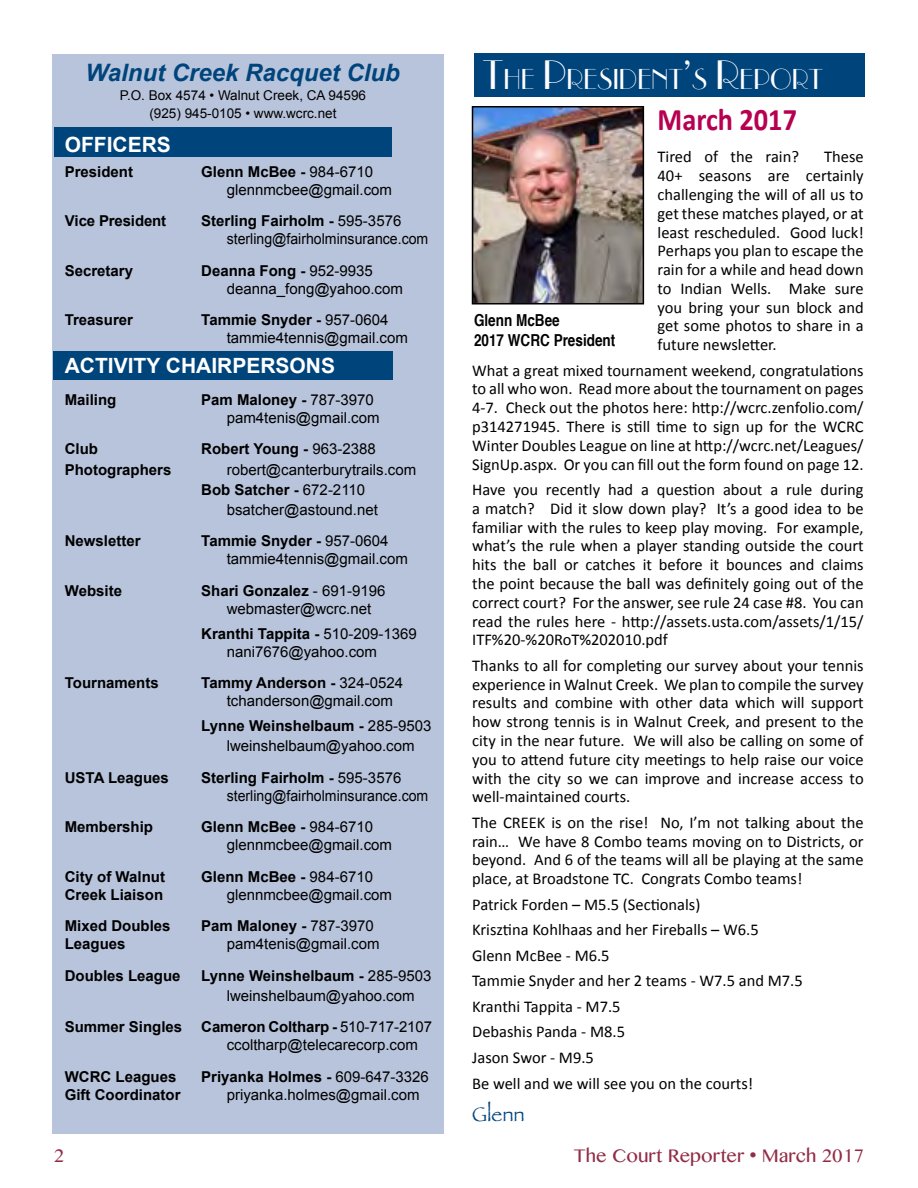
<style>
.page{position:relative;width:918px;height:1188px;background:#fff}
.page>*{position:absolute;margin:0;border:0;box-sizing:border-box;transform-origin:0 0}
.t1{font:700 31.5px "Calibri";color:#b70050;scale:.9 1}
.t2{font:27.3px "Parisian ICG";color:#fff}
.t3{font:italic 700 24px "Arial";color:#00447c}
.t4{font:700 21px "Arial";color:#fff}
.t5{font:21px "Papyrus";color:#00447c}
.t6{font:19.5px "Telugu MN";color:#922d47}
.t7{font:16.5px/18.8px "Calibri";color:#000;text-align:justify}
.t8{font:700 condensed 16.5px/19.8px "Helvetica";color:#000}
.t9{font:15px/18px "Arial";color:#000}
.t10{font:700 15px "Arial";color:#000}
.t11{font:13.5px/18px "Arial";color:#000;text-align:center}
.s1{font-weight:700}
.s2{font-weight:400}
.s3{font-size:39px}
</style>
<div class="page">
<div style="left:53px;top:54px;width:391px;height:1080px;background:#b8c4db"></div>
<div style="left:54px;top:352px;width:339px;height:28px;background:#00447c"></div>
<div style="left:55px;top:127px;width:337px;height:30px;background:#00447c"></div>
<div style="left:475px;top:53px;width:390px;height:44px;background:#00447c"></div>
<img style="left:475px;top:109px;width:166px;height:192px">
<div style="left:472px;top:106px;width:172px;height:198px;border:2px solid #000"></div>
<h3 class="t3" style="left:86px;top:57px;width:316px">Walnut Creek Racquet Club</h3>
<p class="t11" style="left:120px;top:86px;width:248px">P.O. Box 4574 • Walnut Creek, CA 94596 (925) 945-0105 • www.wcrc.net</p>
<p class="t4" style="left:65px;top:131px;width:108px">OFFICERS</p>
<p class="t10" style="left:65px;top:161px;width:70px">President</p>
<p class="t9" style="left:227px;top:163px;width:167px;text-indent:-26px"><span class="s1">Glenn McBee -</span> 984-6710 glennmcbee@gmail.com</p>
<p class="t10" style="left:65px;top:211px;width:103px">Vice President</p>
<p class="t9" style="left:227px;top:212px;width:203px;text-indent:-26px"><span class="s1">Sterling Fairholm -</span> 595-3576 sterling@fairholminsurance.com</p>
<p class="t10" style="left:65px;top:260px;width:70px">Secretary</p>
<p class="t9" style="left:227px;top:262px;width:178px;text-indent:-26px"><span class="s1">Deanna Fong -</span> 952-9935 deanna_fong@yahoo.com</p>
<p class="t10" style="left:65px;top:310px;width:70px">Treasurer</p>
<p class="t9" style="left:227px;top:311px;width:183px;text-indent:-26px"><span class="s1">Tammie Snyder -</span> 957-0604 tammie4tennis@gmail.com</p>
<p class="t4" style="left:65px;top:352px;width:272px">ACTIVITY CHAIRPERSONS</p>
<p class="t10" style="left:65px;top:390px;width:53px">Mailing</p>
<p class="t9" style="left:227px;top:391px;width:154px;text-indent:-26px"><span class="s1">Pam Maloney -</span> 787-3970 pam4tenis@gmail.com</p>
<p class="t10" style="left:65px;top:439px;width:35px">Club</p>
<p class="t10" style="left:201px;top:439px;width:176px">Robert Young - <span class="s2">963-2388</span></p>
<p class="t10" style="left:65px;top:459px;width:108px">Photographers</p>
<p class="t9" style="left:227px;top:460px;width:191px">robert@canterburytrails.com</p>
<p class="t10" style="left:201px;top:479px;width:165px">Bob Satcher - <span class="s2">672-2110</span></p>
<p class="t9" style="left:227px;top:501px;width:153px">bsatcher@astound.net</p>
<p class="t10" style="left:65px;top:531px;width:77px">Newsletter</p>
<p class="t9" style="left:227px;top:532px;width:183px;text-indent:-26px"><span class="s1">Tammie Snyder -</span> 957-0604 tammie4tennis@gmail.com</p>
<p class="t10" style="left:65px;top:581px;width:59px">Website</p>
<p class="t9" style="left:227px;top:582px;width:160px;text-indent:-26px"><span class="s1">Shari Gonzalez</span> - 691-9196 webmaster@wcrc.net</p>
<p class="t9" style="left:227px;top:625px;width:192px;text-indent:-26px"><span class="s1">Kranthi Tappita -</span> 510-209-1369 nani7676@yahoo.com</p>
<p class="t10" style="left:65px;top:673px;width:95px">Tournaments</p>
<p class="t9" style="left:227px;top:674px;width:178px;text-indent:-26px"><span class="s1">Tammy Anderson -</span> 324-0524 tchanderson@gmail.com</p>
<p class="t9" style="left:201px;top:716px;width:232px;line-height:20.2px;text-align:center"><span class="s1">Lynne Weinshelbaum -</span> 285-9503 lweinshelbaum@yahoo.com</p>
<p class="t10" style="left:65px;top:767px;width:106px">USTA Leagues</p>
<p class="t9" style="left:227px;top:769px;width:203px;text-indent:-26px"><span class="s1">Sterling Fairholm -</span> 595-3576 sterling@fairholminsurance.com</p>
<p class="t10" style="left:65px;top:817px;width:90px">Membership</p>
<p class="t9" style="left:227px;top:818px;width:167px;text-indent:-26px"><span class="s1">Glenn McBee -</span> 984-6710 glennmcbee@gmail.com</p>
<p class="t10" style="left:65px;top:866px;width:102px">City of Walnut</p>
<p class="t10" style="left:201px;top:866px;width:173px">Glenn McBee - <span class="s2">984-6710</span></p>
<p class="t10" style="left:65px;top:884px;width:100px">Creek Liaison</p>
<p class="t9" style="left:227px;top:885px;width:167px">glennmcbee@gmail.com</p>
<p class="t10" style="left:65px;top:916px;width:107px">Mixed Doubles</p>
<p class="t10" style="left:201px;top:916px;width:174px">Pam Maloney - <span class="s2">787-3970</span></p>
<p class="t10" style="left:65px;top:934px;width:62px">Leagues</p>
<p class="t9" style="left:227px;top:935px;width:154px">pam4tenis@gmail.com</p>
<p class="t10" style="left:65px;top:965px;width:117px">Doubles League</p>
<p class="t9" style="left:201px;top:965px;width:232px;line-height:20.1px;text-align:center"><span class="s1">Lynne Weinshelbaum -</span> 285-9503 lweinshelbaum@yahoo.com</p>
<p class="t10" style="left:65px;top:1017px;width:119px">Summer Singles</p>
<p class="t9" style="left:227px;top:1018px;width:207px;text-indent:-25px"><span class="s1">Cameron Coltharp -</span> 510-717-2107 ccoltharp@telecarecorp.com</p>
<p class="t10" style="left:65px;top:1067px;width:113px">WCRC Leagues</p>
<p class="t10" style="left:201px;top:1067px;width:229px">Priyanka Holmes - <span class="s2">609-647-3326</span></p>
<p class="t10" style="left:65px;top:1085px;width:117px">Gift Coordinator</p>
<p class="t9" style="left:227px;top:1086px;width:194px">priyanka.holmes@gmail.com</p>
<h2 class="t2" style="left:482px;top:65px;width:341px"><span class="s3">T</span>HE <span class="s3">P</span>RESIDENT<span class="s3">’</span>S <span class="s3">R</span>EPORT</h2>
<h1 class="t1" style="left:658px;top:100px;width:156px">March 2017</h1>
<p class="t7" style="left:658px;top:148px;width:143px">Tired of the rain?</p>
<p class="t7" style="left:658px;top:148px;width:208px;text-indent:166px">These 40+ seasons are certainly challenging the will of all us to get these matches played, or at least rescheduled. Good luck!<br>Perhaps you plan to escape the rain for a while and head down to Indian Wells. Make sure you bring your sun block and get some photos to share in a future newsletter.</p>
<p class="t7" style="left:472px;top:361px;width:393px">What a great mixed tournament weekend, congratulations to all who won. Read more about the tournament on pages 4-7. Check out the photos here: http://wcrc.zenfolio.com/ p314271945. There is still time to sign up for the WCRC Winter Doubles League on line at http://wcrc.net/Leagues/ SignUp.aspx. Or you can fill out the form found on page 12.</p>
<p class="t7" style="left:472px;top:480px;width:393px">Have you recently had a question about a rule during a match? Did it slow down play? It’s a good idea to be familiar with the rules to keep play moving. For example, what’s the rule when a player standing outside the court hits the ball or catches it before it bounces and claims the point because the ball was definitely going out of the correct court? For the answer, see rule 24 case #8. You can read the rules here - http://assets.usta.com/assets/1/15/ ITF%20-%20RoT%202010.pdf</p>
<p class="t7" style="left:472px;top:656px;width:393px">Thanks to all for completing our survey about your tennis experience in Walnut Creek. We plan to compile the survey results and combine with other data which will support how strong tennis is in Walnut Creek, and present to the city in the near future. We will also be calling on some of you to attend future city meetings to help raise our voice with the city so we can improve and increase access to well-maintained courts.</p>
<p class="t7" style="left:472px;top:813px;width:393px">The CREEK is on the rise! No, I’m not talking about the rain… We have 8 Combo teams moving on to Districts, or beyond. And 6 of the teams will all be playing at the same place, at Broadstone TC. Congrats Combo teams!</p>
<p class="t7" style="left:472px;top:891px;width:332px;line-height:25.7px;text-align:left">Patrick Forden – M5.5 (Sectionals)<br>Krisztina Kohlhaas and her Fireballs – W6.5<br>Glenn McBee - M6.5<br>Tammie Snyder and her 2 teams - W7.5 and M7.5<br>Kranthi Tappita - M7.5<br>Debashis Panda - M8.5<br>Jason Swor - M9.5<br>Be well and we will see you on the courts!</p>
<p class="t5" style="left:472px;top:1101px;width:54px">Glenn</p>
<p class="t8" style="left:474px;top:310px;width:143px">Glenn McBee<br>2017 WCRC President</p>
<p class="t6" style="left:54px;top:1144px;width:12px">2</p>
<p class="t6" style="left:574px;top:1144px;width:292px">The Court Reporter • March 2017</p>
</div>
